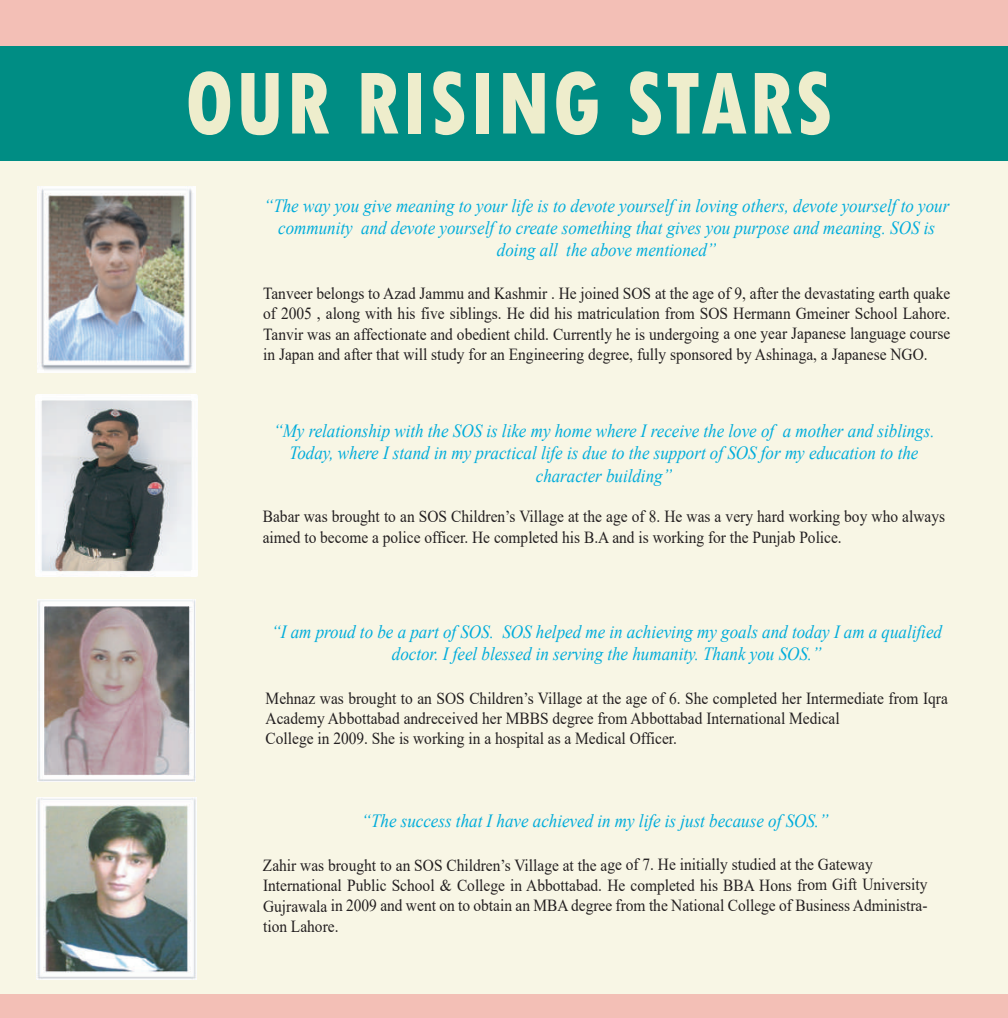
<style>
.page{position:relative;width:1008px;height:1018px;background:#fff}
.page>*{position:absolute;margin:0;border:0;box-sizing:border-box;transform-origin:0 0}
.t1{font:800 condensed 92.75px "Tw Cen";letter-spacing:.025em;color:#eeedcc;scale:.93 1}
.t2{font:italic 18.55px/22.2px "Times New Roman";color:#00acdb;text-align:center;scale:.91 1}
.t3{font:16.97px/20.3px "Times New Roman";color:#231f20;scale:.91 1}
</style>
<div class="page">
<div style="left:0;top:10px;width:1007px;height:1007px;background:#f8f6e5"></div>
<div style="left:0;top:45px;width:1007px;height:116px;background:#008d84"></div>
<div style="left:0;top:0;width:1007px;height:46px;background:#f3bfb6"></div>
<img style="left:38px;top:186px;width:157px;height:186px">
<img style="left:36px;top:395px;width:161px;height:181px">
<img style="left:38px;top:599px;width:157px;height:182px">
<img style="left:36px;top:797px;width:161px;height:181px">
<div style="left:0;top:994px;width:1007px;height:23px;background:#f3bfb6"></div>
<h1 class="t1" style="left:185px;top:49px;width:698px">OUR RISING STARS</h1>
<p class="t2" style="left:264px;top:194px;width:754px">“The way you give meaning to your life is to devote yourself in loving others, devote yourself to your community and devote yourself to create something that gives you purpose and meaning. SOS is doing all the above mentioned”</p>
<p class="t3" style="left:263px;top:282px;width:756px;text-align:justify">Tanveer belongs to Azad Jammu and Kashmir . He joined SOS at the age of 9, after the devastating earth quake of 2005 , along with his five siblings. He did his matriculation from SOS Hermann Gmeiner School Lahore.<br>Tanvir was an affectionate and obedient child. Currently he is undergoing a one year Japanese language course in Japan and after that will study for an Engineering degree, fully sponsored by Ashinaga, a Japanese NGO.</p>
<p class="t2" style="left:273px;top:419px;width:728px">“My relationship with the SOS is like my home where I receive the love of a mother and siblings.<br>Today, where I stand in my practical life is due to the support of SOS for my education to the character building”</p>
<p class="t3" style="left:263px;top:506px;width:751px">Babar was brought to an SOS Children’s Village at the age of 8. He was a very hard working boy who always aimed to become a police officer. He completed his B.A and is working for the Punjab Police.</p>
<p class="t2" style="left:271px;top:620px;width:738px">“I am proud to be a part of SOS. SOS helped me in achieving my goals and today I am a qualified doctor. I feel blessed in serving the humanity. Thank you SOS.”</p>
<p class="t3" style="left:265px;top:687px;width:751px">Mehnaz was brought to an SOS Children’s Village at the age of 6. She completed her Intermediate from Iqra<br>Academy Abbottabad andreceived her MBBS degree from Abbottabad International Medical<br>College in 2009. She is working in a hospital as a Medical Officer.</p>
<p class="t2" style="left:361px;top:809px;width:514px">“The success that I have achieved in my life is just because of SOS.”</p>
<p class="t3" style="left:263px;top:854px;width:731px">Zahir was brought to an SOS Children’s Village at the age of 7. He initially studied at the Gateway International Public School &amp; College in Abbottabad. He completed his BBA Hons from Gift University Gujrawala in 2009 and went on to obtain an MBA degree from the National College of Business Administra&shy;tion Lahore.</p>
</div>
